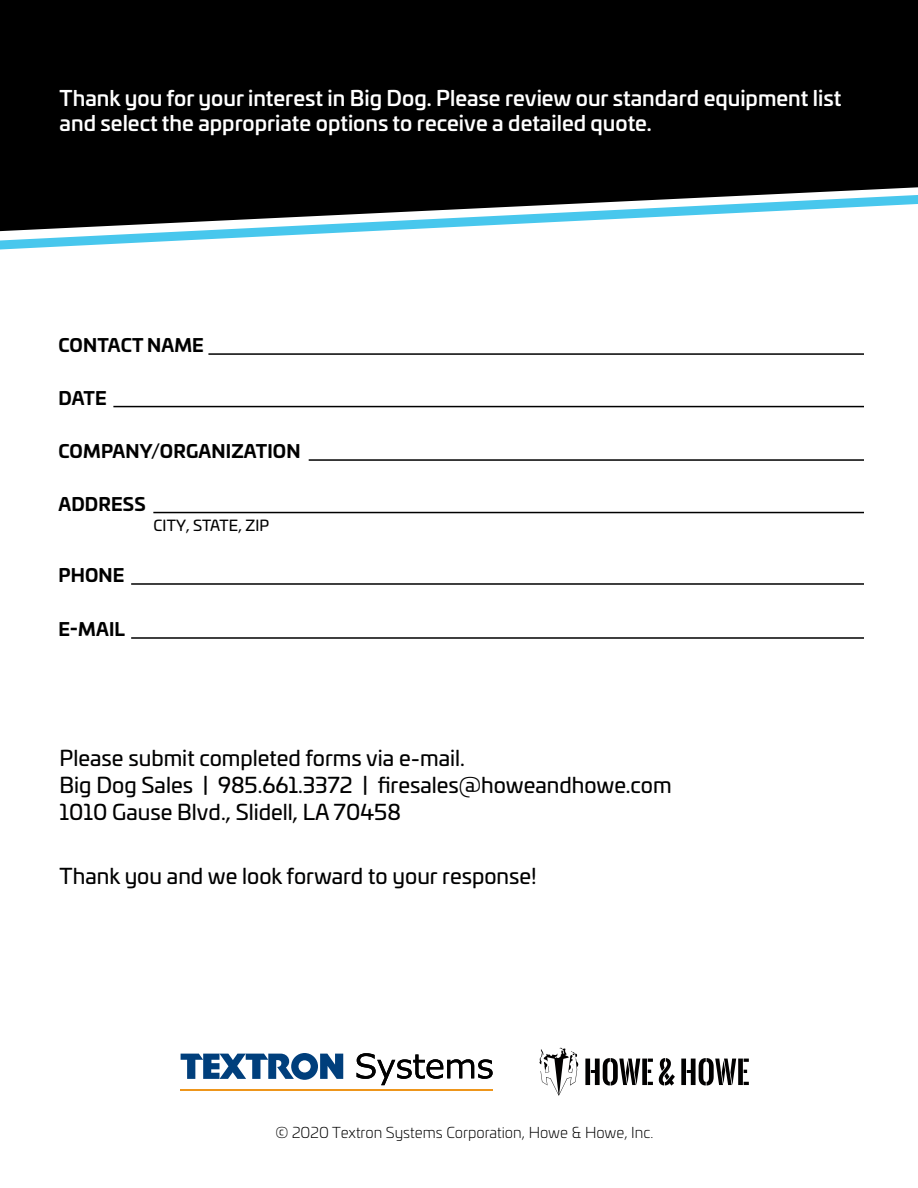
<style>
.page{position:relative;width:918px;height:1188px;background:#fff}
.page>*{position:absolute;margin:0;border:0;box-sizing:border-box;transform-origin:0 0}
.t1{font:21.45px/27.2px "Univia Pro";color:#000101}
.t2{font:500 21px/25.2px "Univia Pro";color:#fff}
.t3{font:700 18px "Univia Pro";letter-spacing:.01em;color:#000}
.t4{font:300 15px "Univia Pro";color:#000101}
.t5{font:15px "Univia Pro";letter-spacing:.01em;color:#000}
</style>
<div class="page">
<svg style="left:0;top:231px;width:372px;height:19px"></svg>
<svg style="left:0;top:0;width:918px;height:231px;background:#121617"></svg>
<svg style="left:181px;top:1053px;width:162px;height:27px"></svg>
<svg style="left:357px;top:1053px;width:136px;height:32px"></svg>
<hr style="left:181px;top:1089px;width:312px;height:2px;background:#ee961b">
<svg style="left:540px;top:1048px;width:38px;height:48px"></svg>
<svg style="left:585px;top:1058px;width:68px;height:28px"></svg>
<svg style="left:659px;top:1058px;width:16px;height:28px"></svg>
<svg style="left:681px;top:1058px;width:68px;height:28px"></svg>
<hr style="left:208px;top:353px;width:656px;height:2px;background:#000">
<hr style="left:113px;top:406px;width:751px;height:1px;background:#000">
<hr style="left:131px;top:637px;width:733px;height:2px;background:#000">
<hr style="left:309px;top:459px;width:555px;height:2px;background:#000">
<hr style="left:153px;top:512px;width:711px;height:1px;background:#000">
<hr style="left:131px;top:583px;width:733px;height:2px;background:#000">
<p class="t2" style="left:60px;top:84px;width:783px">Thank you for your interest in Big Dog. Please review our standard equipment list and select the appropriate options to receive a detailed quote.</p>
<p class="t3" style="left:58px;top:331px;width:147px">CONTACT NAME</p>
<p class="t3" style="left:58px;top:384px;width:50px">DATE</p>
<p class="t3" style="left:58px;top:437px;width:244px">COMPANY/ORGANIZATION</p>
<p class="t3" style="left:58px;top:490px;width:89px">ADDRESS</p>
<p class="t3" style="left:58px;top:561px;width:68px">PHONE</p>
<p class="t3" style="left:58px;top:615px;width:68px">E-MAIL</p>
<p class="t5" style="left:153px;top:514px;width:117px">CITY, STATE, ZIP</p>
<p class="t1" style="left:60px;top:743px;width:407px">Please submit completed forms via e-mail.</p>
<p class="t1" style="left:60px;top:770px;width:614px">Big Dog Sales | 985.661.3372 | firesales@howeandhowe.com<br>1010 Gause Blvd., Slidell, LA 70458</p>
<p class="t1" style="left:60px;top:861px;width:479px">Thank you and we look forward to your response!</p>
<p class="t4" style="left:275px;top:1122px;width:380px">© 2020 Textron Systems Corporation, Howe &amp; Howe, Inc.</p>
</div>
